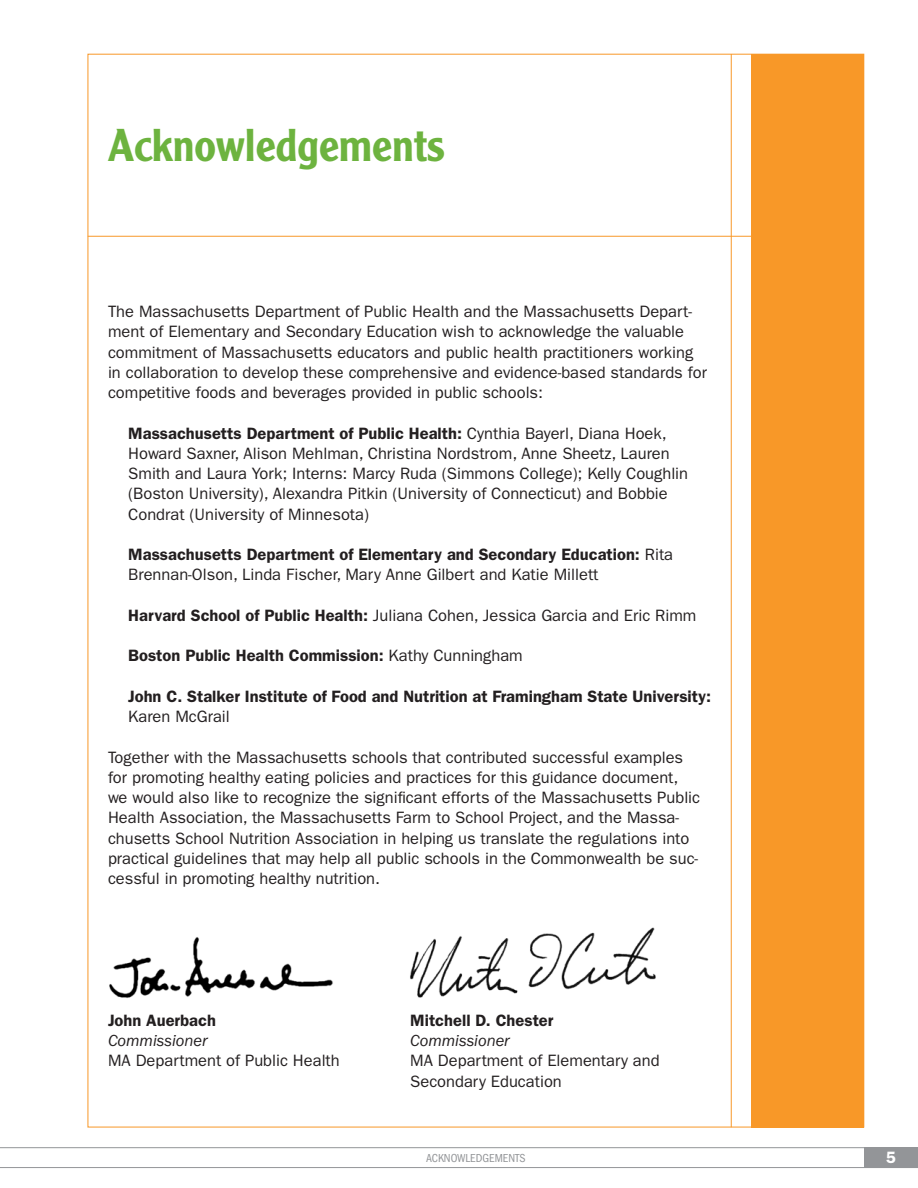
<style>
.page{position:relative;width:918px;height:1188px;background:#fff}
.page>*{position:absolute;margin:0;border:0;box-sizing:border-box;transform-origin:0 0}
.t1{font:500 45px "Clearface Gothic LT Std";color:#6db33f}
.t2{font:16.5px/20.2px "ITC Franklin Gothic Std";color:#231f20}
.t3{font:600 16.5px "ITC Franklin Gothic Std";color:#231f20}
.t4{font:italic 16.5px "ITC Franklin Gothic Std";color:#231f20}
.t5{font:600 16.5px "ITC Franklin Gothic Std";color:#fff}
.t6{font:condensed 12px "ITC Franklin Gothic Std";color:#939598}
.s1{font-weight:600}
.s2{font-weight:400}
</style>
<div class="page">
<div style="left:864px;top:1148px;width:54px;height:20px;background:#939598"></div>
<hr style="left:0;top:1147px;width:918px;height:1px;background:#939598">
<hr style="left:0;top:1167px;width:918px;height:1px;background:#939598">
<img style="left:410px;top:927px;width:246px;height:71px">
<div style="left:752px;top:54px;width:112px;height:1073px;background:#f89828"></div>
<img style="left:109px;top:937px;width:224px;height:61px">
<hr style="left:731px;top:54px;width:1px;height:1073px;background:#f89828">
<hr style="left:88px;top:236px;width:776px;height:1px;background:#f89828">
<hr style="left:751px;top:54px;width:1px;height:1073px;background:#f89828">
<h1 class="t1" style="left:108px;top:117px;width:338px">Acknowledgements</h1>
<p class="t2" style="left:108px;top:302px;width:600px">The Massachusetts Department of Public Health and the Massachusetts Depart&shy;ment of Elementary and Secondary Education wish to acknowledge the valuable commitment of Massachusetts educators and public health practitioners working in collaboration to develop these comprehensive and evidence-based standards for competitive foods and beverages provided in public schools:</p>
<p class="t2" style="left:128px;top:423px;width:561px"><span class="s1">Massachusetts Department of Public Health:</span> Cynthia Bayerl, Diana Hoek, Howard Saxner, Alison Mehlman, Christina Nordstrom, Anne Sheetz, Lauren Smith and Laura York; Interns: Marcy Ruda (Simmons College); Kelly Coughlin (Boston University), Alexandra Pitkin (University of Connecticut) and Bobbie Condrat (University of Minnesota)</p>
<p class="t2" style="left:128px;top:545px;width:546px"><span class="s1">Massachusetts Department of Elementary and Secondary Education:</span> Rita<br>Brennan-Olson, Linda Fischer, Mary Anne Gilbert and Katie Millett</p>
<p class="t2" style="left:128px;top:605px;width:570px"><span class="s1">Harvard School of Public Health:</span> Juliana Cohen, Jessica Garcia and Eric Rimm</p>
<p class="t3" style="left:128px;top:646px;width:396px">Boston Public Health Commission: <span class="s2">Kathy Cunningham</span></p>
<p class="t3" style="left:128px;top:687px;width:584px">John C. Stalker Institute of Food and Nutrition at Framingham State University:</p>
<p class="t2" style="left:128px;top:707px;width:103px">Karen McGrail</p>
<p class="t2" style="left:108px;top:747px;width:594px">Together with the Massachusetts schools that contributed successful examples for promoting healthy eating policies and practices for this guidance document, we would also like to recognize the significant efforts of the Massachusetts Public Health Association, the Massachusetts Farm to School Project, and the Massa&shy;chusetts School Nutrition Association in helping us translate the regulations into practical guidelines that may help all public schools in the Commonwealth be suc&shy;cessful in promoting healthy nutrition.</p>
<p class="t3" style="left:108px;top:1011px;width:109px">John Auerbach</p>
<p class="t3" style="left:410px;top:1011px;width:145px">Mitchell D. Chester</p>
<p class="t4" style="left:108px;top:1032px;width:101px">Commissioner</p>
<p class="t4" style="left:410px;top:1032px;width:101px">Commissioner</p>
<p class="t2" style="left:108px;top:1051px;width:233px">MA Department of Public Health</p>
<p class="t2" style="left:410px;top:1051px;width:251px">MA Department of Elementary and<br>Secondary Education</p>
<p class="t6" style="left:426px;top:1151px;width:99px">ACKNOWLEDGEMENTS</p>
<p class="t5" style="left:886px;top:1148px;width:11px">5</p>
</div>
